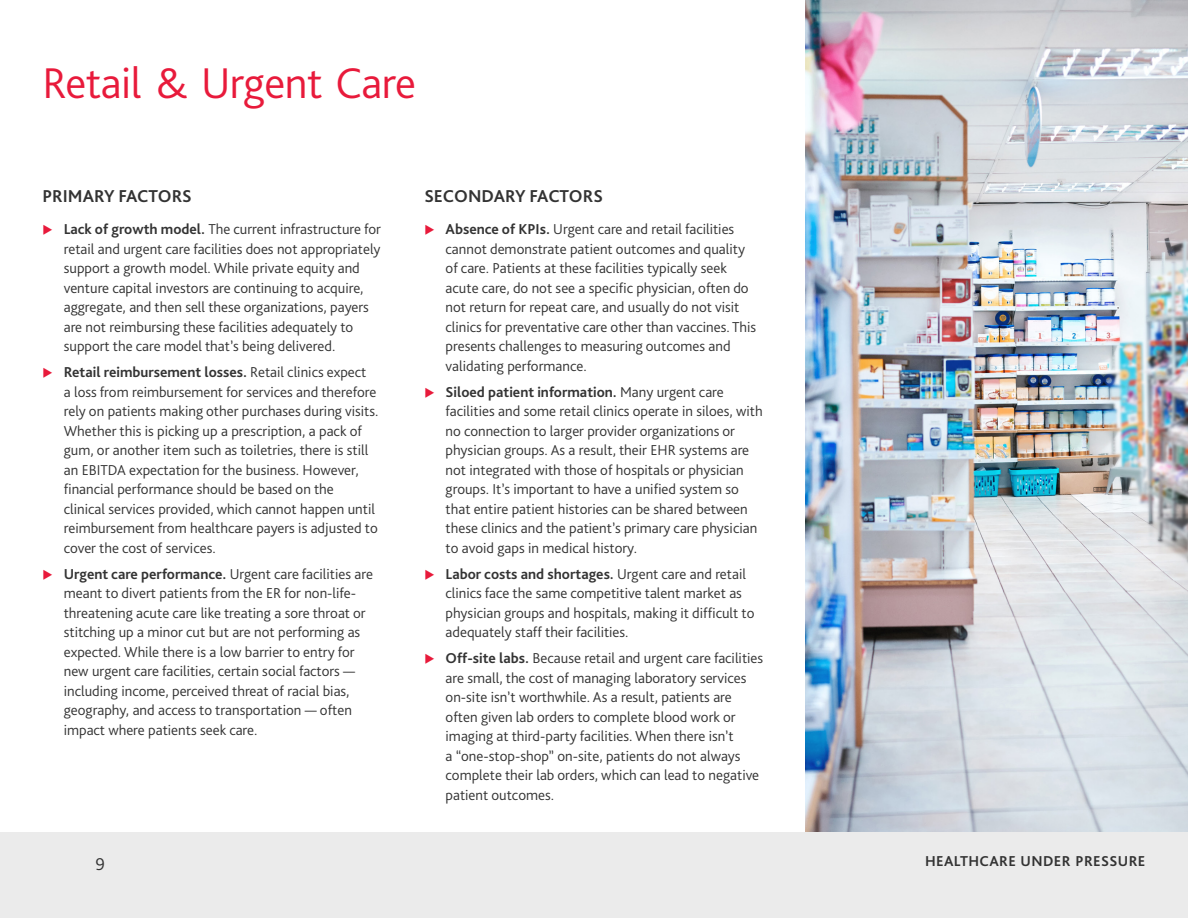
<style>
.page{position:relative;width:1188px;height:918px;background:#fff}
.page>*{position:absolute;margin:0;border:0;box-sizing:border-box;transform-origin:0 0}
.t1{font:300 45px "Bliss Pro";letter-spacing:-.01em;color:#e81a3b}
.t2{font:700 18px "Bliss Pro";color:#333}
.t3{font:300 18px "Bliss Pro";color:#333}
.t4{font:300 15px/19.5px "Bliss Pro";color:#333}
.t5{font:700 15px "Bliss Pro";letter-spacing:.025em;color:#333}
.s1{font-weight:700}
</style>
<div class="page">
<img style="left:806px;top:0;width:382px;height:833px">
<div style="left:0;top:833px;width:1188px;height:85px;background:#ebebeb"></div>
<h1 class="t1" style="left:43px;top:55px;width:375px">Retail &amp; Urgent Care</h1>
<p class="t2" style="left:43px;top:185px;width:151px">PRIMARY FACTORS</p>
<p class="t4" style="left:64px;top:219px;width:319px"><span class="s1">Lack of growth model.</span> The current infrastructure for retail and urgent care facilities does not appropriately support a growth model. While private equity and venture capital investors are continuing to acquire, aggregate, and then sell these organizations, payers are not reimbursing these facilities adequately to support the care model that’s being delivered.</p>
<p class="t4" style="left:64px;top:362px;width:316px"><span class="s1">Retail reimbursement losses.</span> Retail clinics expect<br>a loss from reimbursement for services and therefore rely on patients making other purchases during visits.<br>Whether this is picking up a prescription, a pack of gum, or another item such as toiletries, there is still an EBITDA expectation for the business. However, financial performance should be based on the clinical services provided, which cannot happen until reimbursement from healthcare payers is adjusted to cover the cost of services.</p>
<p class="t4" style="left:64px;top:564px;width:311px"><span class="s1">Urgent care performance.</span> Urgent care facilities are meant to divert patients from the ER for non-life&shy;threatening acute care like treating a sore throat or stitching up a minor cut but are not performing as expected. While there is a low barrier to entry for new urgent care facilities, certain social factors — including income, perceived threat of racial bias, geography, and access to transportation — often impact where patients seek care.</p>
<p class="t2" style="left:424px;top:185px;width:180px">SECONDARY FACTORS</p>
<p class="t4" style="left:446px;top:219px;width:312px"><span class="s1">Absence of KPIs.</span> Urgent care and retail facilities cannot demonstrate patient outcomes and quality of care. Patients at these facilities typically seek acute care, do not see a specific physician, often do not return for repeat care, and usually do not visit clinics for preventative care other than vaccines. This presents challenges to measuring outcomes and validating performance.</p>
<p class="t4" style="left:446px;top:382px;width:319px"><span class="s1">Siloed patient information.</span> Many urgent care facilities and some retail clinics operate in siloes, with no connection to larger provider organizations or physician groups. As a result, their EHR systems are not integrated with those of hospitals or physician groups. It’s important to have a unified system so that entire patient histories can be shared between these clinics and the patient’s primary care physician to avoid gaps in medical history.</p>
<p class="t4" style="left:446px;top:564px;width:310px"><span class="s1">Labor costs and shortages.</span> Urgent care and retail clinics face the same competitive talent market as physician groups and hospitals, making it difficult to adequately staff their facilities.</p>
<p class="t4" style="left:446px;top:648px;width:319px"><span class="s1">Off-site labs.</span> Because retail and urgent care facilities are small, the cost of managing laboratory services on-site isn’t worthwhile. As a result, patients are often given lab orders to complete blood work or imaging at third-party facilities. When there isn’t<br>a “one-stop-shop” on-site, patients do not always complete their lab orders, which can lead to negative patient outcomes.</p>
<p class="t3" style="left:96px;top:853px;width:11px">9</p>
<p class="t5" style="left:925px;top:851px;width:222px">HEALTHCARE UNDER PRESSURE</p>
</div>
